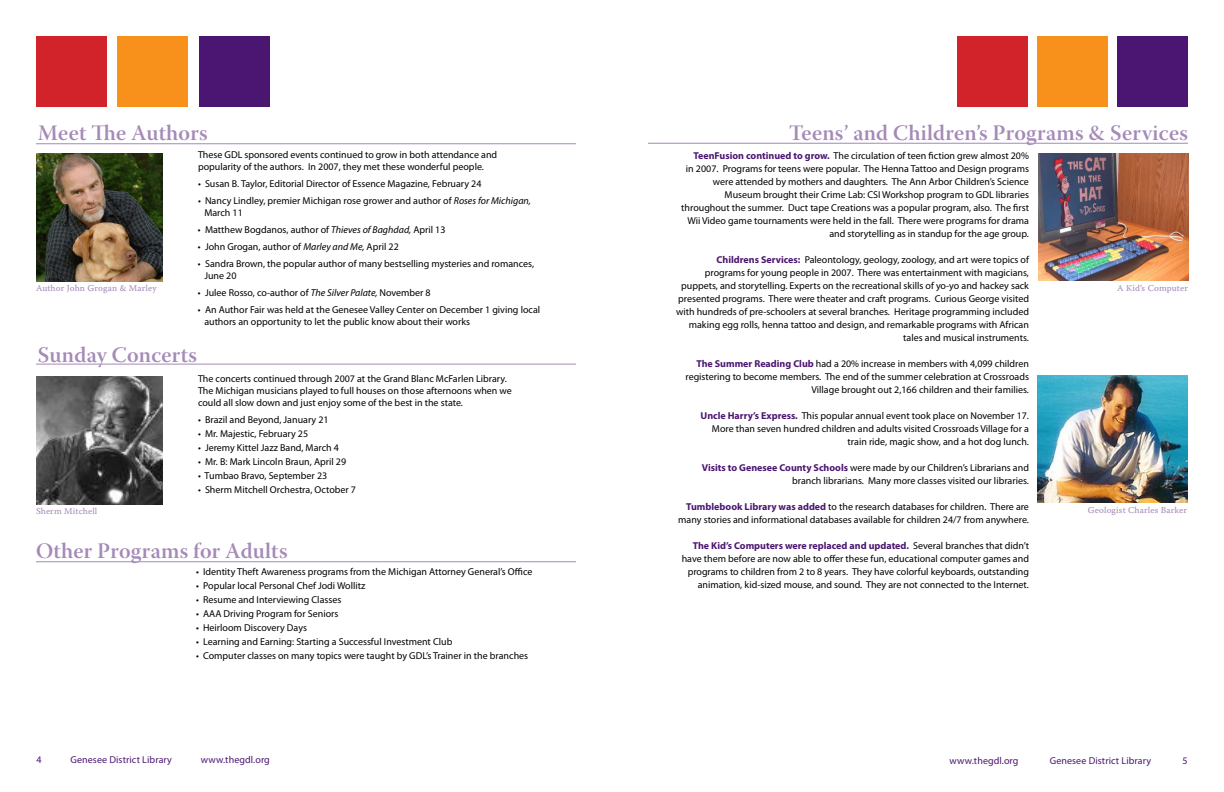
<style>
.page{position:relative;width:1224px;height:792px;background:#fff}
.page>*{position:absolute;margin:0;border:0;box-sizing:border-box;transform-origin:0 0}
.t1{font:22px "Warnock Pro Semibold Subh";letter-spacing:.01em;color:#a58ab8}
.t2{font:10px/13px "Myriad Pro";color:#000;text-align:right}
.t3{font:10px "Myriad Pro";letter-spacing:.01em;color:#4b1671}
.t4{font:9px "Warnock Pro Capt";letter-spacing:.01em;color:#a58ab8}
.s1{font-style:italic}
.s2{font-weight:700;color:#4b1671}
</style>
<div class="page">
<div style="left:1117px;top:36px;width:71px;height:71px;background:#4b1671"></div>
<div style="left:1037px;top:36px;width:71px;height:71px;background:#f8901c"></div>
<div style="left:957px;top:36px;width:71px;height:71px;background:#d2232a"></div>
<div style="left:199px;top:36px;width:71px;height:71px;background:#4b1671"></div>
<div style="left:117px;top:36px;width:71px;height:71px;background:#f8901c"></div>
<div style="left:36px;top:36px;width:71px;height:71px;background:#d2232a"></div>
<img style="left:36px;top:376px;width:127px;height:128px">
<img style="left:1038px;top:153px;width:151px;height:128px">
<img style="left:36px;top:153px;width:127px;height:128px">
<hr style="left:648px;top:143px;width:540px;height:1px;background:#a58ab8">
<hr style="left:36px;top:144px;width:540px;height:1px;background:#a58ab8">
<hr style="left:36px;top:364px;width:540px;height:1px;background:#a58ab8">
<hr style="left:36px;top:562px;width:540px;height:1px;background:#a58ab8">
<img style="left:1037px;top:375px;width:151px;height:128px">
<h1 class="t1" style="left:38px;top:119px;width:171px">Meet The Authors</h1>
<h1 class="t1" style="left:789px;top:120px;width:400px">Teens’ and Children’s Programs &amp; Services</h1>
<p class="t2" style="left:198px;top:148px;width:301px;line-height:12px;text-align:left">These GDL sponsored events continued to grow in both attendance and popularity of the authors. In 2007, they met these wonderful people.</p>
<p class="t2" style="left:198px;top:176px;width:285px">• Susan B. Taylor, Editorial Director of Essence Magazine, February 24</p>
<p class="t2" style="left:204px;top:194px;width:328px;line-height:12px;text-align:left;text-indent:-6px">• Nancy Lindley, premier Michigan rose grower and author of <span class="s1">Roses for Michigan,<br></span>March 11</p>
<p class="t2" style="left:198px;top:222px;width:249px">• Matthew Bogdanos, author of <span class="s1">Thieves of Baghdad,</span> April 13</p>
<p class="t2" style="left:198px;top:239px;width:202px">• John Grogan, author of <span class="s1">Marley and Me,</span> April 22</p>
<p class="t2" style="left:204px;top:257px;width:331px;line-height:12px;text-align:left;text-indent:-6px">• Sandra Brown, the popular author of many bestselling mysteries and romances,<br>June 20</p>
<p class="t2" style="left:198px;top:285px;width:234px">• Julee Rosso, co-author of <span class="s1">The Silver Palate,</span> November 8</p>
<p class="t2" style="left:204px;top:303px;width:337px;line-height:12px;text-align:left;text-indent:-6px">• An Author Fair was held at the Genesee Valley Center on December 1 giving local authors an opportunity to let the public know about their works</p>
<p class="t2" style="left:681px;top:149px;width:349px"><span class="s2">TeenFusion continued to grow.</span> The circulation of teen fiction grew almost 20%<br>in 2007. Programs for teens were popular. The Henna Tattoo and Design programs were attended by mothers and daughters. The Ann Arbor Children’s Science Museum brought their Crime Lab: CSI Workshop program to GDL libraries throughout the summer. Duct tape Creations was a popular program, also. The first Wii Video game tournaments were held in the fall. There were programs for drama and storytelling as in standup for the age group.</p>
<p class="t2" style="left:676px;top:253px;width:354px"><span class="s2">Childrens Services:</span> Paleontology, geology, zoology, and art were topics of programs for young people in 2007. There was entertainment with magicians, puppets, and storytelling. Experts on the recreational skills of yo-yo and hackey sack presented programs. There were theater and craft programs. Curious George visited with hundreds of pre-schoolers at several branches. Heritage programming included making egg rolls, henna tattoo and design, and remarkable programs with African tales and musical instruments.</p>
<p class="t2" style="left:686px;top:357px;width:345px"><span class="s2">The Summer Reading Club</span> had a 20% increase in members with 4,099 children registering to become members. The end of the summer celebration at Crossroads<br>Village brought out 2,166 children and their families.</p>
<p class="t2" style="left:701px;top:409px;width:330px"><span class="s2">Uncle Harry’s Express.</span> This popular annual event took place on November 17.<br>More than seven hundred children and adults visited Crossroads Village for a train ride, magic show, and a hot dog lunch.</p>
<p class="t2" style="left:702px;top:461px;width:329px"><span class="s2">Visits to Genesee County Schools</span> were made by our Children’s Librarians and branch librarians. Many more classes visited our libraries.</p>
<p class="t2" style="left:678px;top:500px;width:352px"><span class="s2">Tumblebook Library was added</span> to the research databases for children. There are many stories and informational databases available for children 24/7 from anywhere.</p>
<p class="t2" style="left:682px;top:539px;width:349px"><span class="s2">The Kid’s Computers were replaced and updated.</span> Several branches that didn’t have them before are now able to offer these fun, educational computer games and programs to children from 2 to 8 years. They have colorful keyboards, outstanding animation, kid-sized mouse, and sound. They are not connected to the Internet.</p>
<p class="t4" style="left:36px;top:282px;width:122px">Author John Grogan &amp; Marley</p>
<p class="t4" style="left:1117px;top:282px;width:72px">A Kid’s Computer</p>
<h1 class="t1" style="left:38px;top:342px;width:161px">Sunday Concerts</h1>
<p class="t2" style="left:198px;top:372px;width:315px;line-height:12px;text-align:left">The concerts continued through 2007 at the Grand Blanc McFarlen Library.<br>The Michigan musicians played to full houses on those afternoons when we could all slow down and just enjoy some of the best in the state.</p>
<p class="t2" style="left:198px;top:413px;width:132px">• Brazil and Beyond, January 21</p>
<p class="t2" style="left:198px;top:427px;width:112px">• Mr. Majestic, February 25</p>
<p class="t2" style="left:198px;top:441px;width:142px">• Jeremy Kittel Jazz Band, March 4</p>
<p class="t2" style="left:198px;top:455px;width:150px">• Mr. B: Mark Lincoln Braun, April 29</p>
<p class="t2" style="left:198px;top:469px;width:131px">• Tumbao Bravo, September 23</p>
<p class="t2" style="left:198px;top:483px;width:160px">• Sherm Mitchell Orchestra, October 7</p>
<p class="t4" style="left:1088px;top:504px;width:101px">Geologist Charles Barker</p>
<p class="t4" style="left:36px;top:505px;width:63px">Sherm Mitchell</p>
<h1 class="t1" style="left:36px;top:538px;width:253px">Other Programs for Adults</h1>
<p class="t2" style="left:196px;top:565px;width:338px">• Identity Theft Awareness programs from the Michigan Attorney General’s Office</p>
<p class="t2" style="left:196px;top:579px;width:171px">• Popular local Personal Chef Jodi Wollitz</p>
<p class="t2" style="left:196px;top:593px;width:147px">• Resume and Interviewing Classes</p>
<p class="t2" style="left:196px;top:607px;width:144px">• AAA Driving Program for Seniors</p>
<p class="t2" style="left:196px;top:621px;width:112px">• Heirloom Discovery Days</p>
<p class="t2" style="left:196px;top:635px;width:258px">• Learning and Earning: Starting a Successful Investment Club</p>
<p class="t2" style="left:196px;top:649px;width:334px">• Computer classes on many topics were taught by GDL’s Trainer in the branches</p>
<p class="t3" style="left:36px;top:754px;width:7px">4</p>
<p class="t3" style="left:70px;top:754px;width:103px">Genesee District Library</p>
<p class="t3" style="left:201px;top:754px;width:71px">www.thegdl.org</p>
<p class="t3" style="left:950px;top:754px;width:71px">www.thegdl.org</p>
<p class="t3" style="left:1050px;top:754px;width:103px">Genesee District Library</p>
<p class="t3" style="left:1182px;top:754px;width:7px">5</p>
</div>
